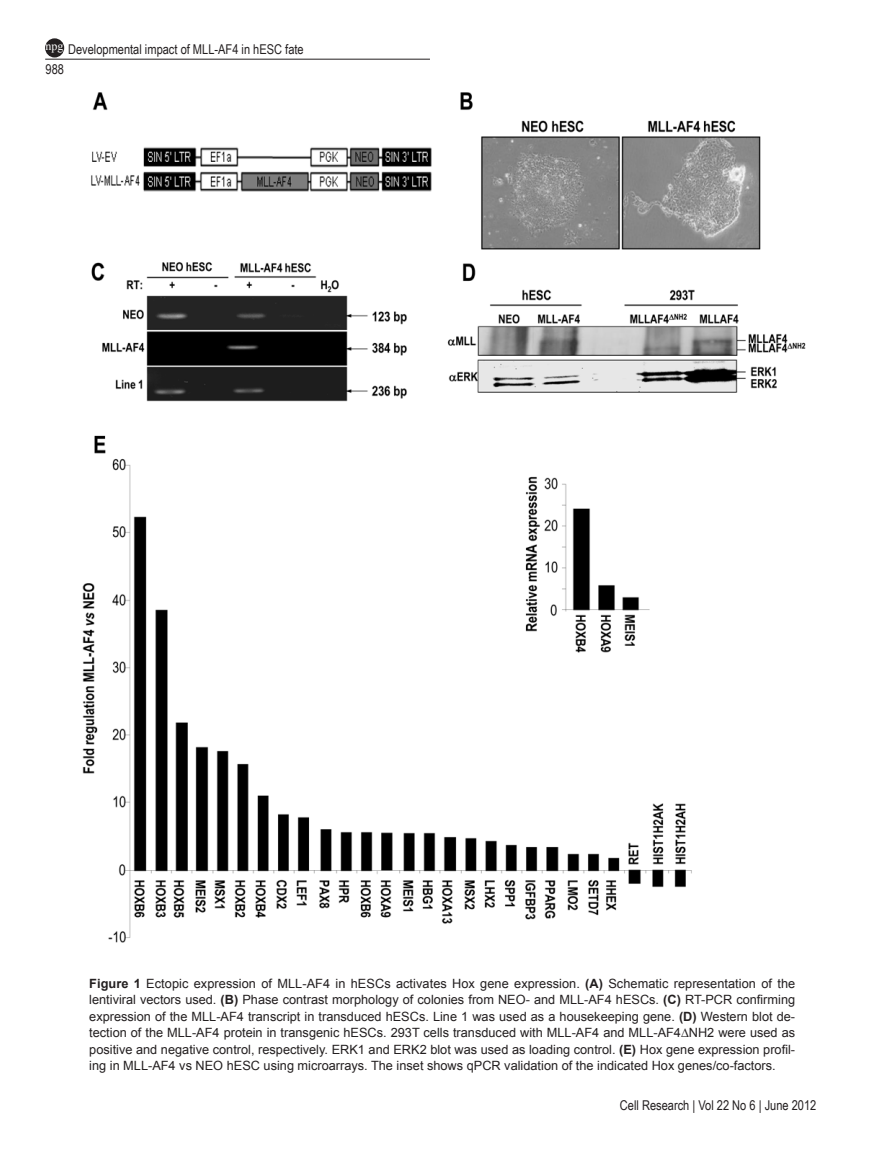
<style>
.page{position:relative;width:893px;height:1170px;background:#fff}
.page>*{position:absolute;margin:0;border:0;box-sizing:border-box;transform-origin:0 0}
.t1{font:13.5px "Arial Narrow";color:#231f20}
.t2{font:12.75px/16.5px "Arial";color:#231f20;text-align:justify}
.t3{font:12px "Times New Roman";color:#fff}
.s1{font-weight:700}
</style>
<div class="page">
<hr style="left:45px;top:59px;width:385px;height:1px;background:#231f20">
<div style="left:46px;top:39px;width:17px;height:18px;background:#231f20;border-radius:50%"></div>
<div style="left:45px;top:38px;width:19px;height:19px;border:2px solid #231f20;border-radius:50%"></div>
<img style="left:82px;top:92px;width:724px;height:851px">
<p class="t1" style="left:68px;top:39px;width:237px">Developmental impact of MLL-AF4 in hESC fate</p>
<p class="t3" style="left:46px;top:38px;width:19px">npg</p>
<p class="t1" style="left:46px;top:59px;width:20px">988</p>
<p class="t2" style="left:89px;top:975px;width:707px"><span class="s1">Figure 1</span> Ectopic expression of MLL-AF4 in hESCs activates Hox gene expression. <span class="s1">(A)</span> Schematic representation of the lentiviral vectors used. <span class="s1">(B)</span> Phase contrast morphology of colonies from NEO- and MLL-AF4 hESCs. <span class="s1">(C)</span> RT-PCR confirming expression of the MLL-AF4 transcript in transduced hESCs. Line 1 was used as a housekeeping gene. <span class="s1">(D)</span> Western blot de&shy;tection of the MLL-AF4 protein in transgenic hESCs. 293T cells transduced with MLL-AF4 and MLL-AF4∆NH2 were used as positive and negative control, respectively. ERK1 and ERK2 blot was used as loading control. <span class="s1">(E)</span> Hox gene expression profil&shy;ing in MLL-AF4 vs NEO hESC using microarrays. The inset shows qPCR validation of the indicated Hox genes/co-factors.</p>
<p class="t1" style="left:620px;top:1094px;width:198px">Cell Research | Vol 22 No 6 | June 2012</p>
</div>
